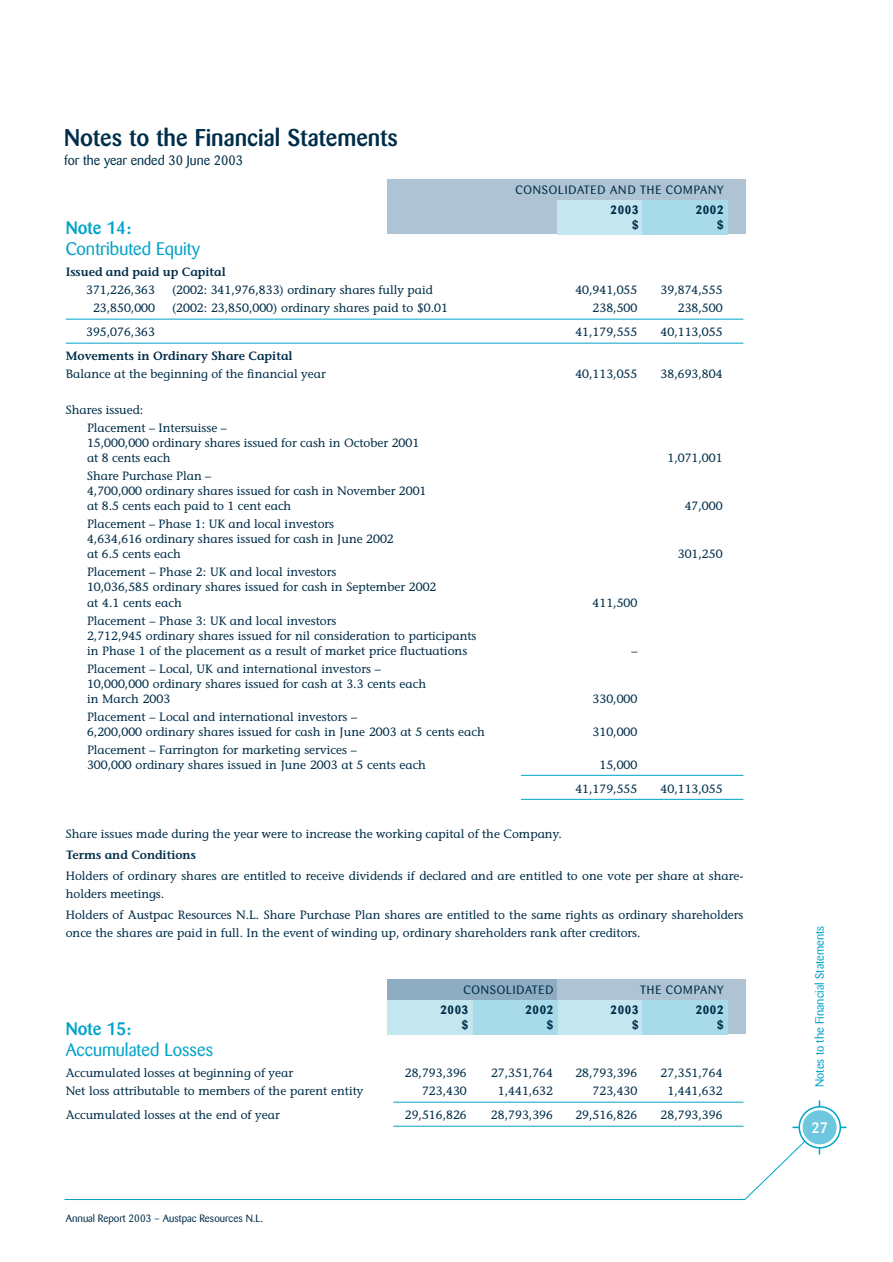
<style>
.page{position:relative;width:893px;height:1262px;background:#fff}
.page>*{position:absolute;margin:0;border:0;box-sizing:border-box;transform-origin:0 0}
.t1{font:500 24px "Barmeno";color:#002e4a}
.t2{font:18px "Barmeno";color:#00a3c9}
.t3{font:500 18px "Barmeno";color:#00a3c9}
.t4{font:500 15px "Barmeno";color:#fff}
.t5{font:13.5px "Barmeno";color:#002e4a}
.t6{font:12px/15px "Stone Informal";color:#002e4a}
.t7{font:600 12px "Stone Informal";color:#002e4a}
.t8{font:12px "Barmeno";letter-spacing:.075em;color:#002e4a}
.t9{font:700 12px "Barmeno";letter-spacing:.055em;color:#002e4a}
.t10{font:12px "Barmeno";color:#00a3c9}
.t11{font:10.5px "Barmeno";color:#002e4a}
</style>
<div class="page">
<svg style="left:64px;top:1126px;width:756px;height:74px"></svg>
<svg style="left:792px;top:1100px;width:54px;height:54px"></svg>
<div style="left:387px;top:179px;width:359px;height:55px;background:#aec4d5"></div>
<div style="left:557px;top:200px;width:85px;height:34px;background:#c4e6ee"></div>
<div style="left:642px;top:200px;width:86px;height:34px;background:#a8dbe9"></div>
<hr style="left:66px;top:319px;width:677px;height:1px;background:#00a3c9">
<hr style="left:66px;top:343px;width:677px;height:1px;background:#00a3c9">
<hr style="left:521px;top:775px;width:222px;height:1px;background:#00a3c9">
<hr style="left:521px;top:799px;width:222px;height:1px;background:#00a3c9">
<div style="left:387px;top:979px;width:170px;height:55px;background:#8eadc2"></div>
<div style="left:557px;top:979px;width:189px;height:55px;background:#aec4d5"></div>
<div style="left:557px;top:1000px;width:85px;height:34px;background:#c4e6ee"></div>
<div style="left:642px;top:1000px;width:86px;height:34px;background:#a8dbe9"></div>
<div style="left:472px;top:1000px;width:85px;height:34px;background:#a8dbe9"></div>
<div style="left:387px;top:1000px;width:85px;height:34px;background:#c4e6ee"></div>
<hr style="left:393px;top:1101px;width:350px;height:1px;background:#00a3c9">
<hr style="left:393px;top:1125px;width:350px;height:1px;background:#00a3c9">
<h1 class="t1" style="left:64px;top:128px;width:335px">Notes to the Financial Statements</h1>
<p class="t5" style="left:64px;top:155px;width:180px">for the year ended 30 June 2003</p>
<p class="t8" style="left:515px;top:185px;width:209px">CONSOLIDATED AND THE COMPANY</p>
<p class="t9" style="left:610px;top:204px;width:29px">2003</p>
<p class="t9" style="left:695px;top:204px;width:29px">2002</p>
<p class="t9" style="left:632px;top:219px;width:8px">$</p>
<p class="t9" style="left:717px;top:219px;width:8px">$</p>
<h2 class="t3" style="left:66px;top:220px;width:67px">Note 14:</h2>
<h2 class="t2" style="left:66px;top:241px;width:136px">Contributed Equity</h2>
<p class="t7" style="left:66px;top:267px;width:162px">Issued and paid up Capital</p>
<p class="t6" style="left:86px;top:284px;width:70px">371,226,363</p>
<p class="t6" style="left:172px;top:284px;width:262px">(2002: 341,976,833) ordinary shares fully paid</p>
<p class="t6" style="left:575px;top:284px;width:63px">40,941,055</p>
<p class="t6" style="left:660px;top:284px;width:63px">39,874,555</p>
<p class="t6" style="left:93px;top:302px;width:63px">23,850,000</p>
<p class="t6" style="left:172px;top:302px;width:277px">(2002: 23,850,000) ordinary shares paid to $0.01</p>
<p class="t6" style="left:592px;top:302px;width:46px">238,500</p>
<p class="t6" style="left:677px;top:302px;width:46px">238,500</p>
<p class="t6" style="left:86px;top:326px;width:70px">395,076,363</p>
<p class="t6" style="left:575px;top:326px;width:63px">41,179,555</p>
<p class="t6" style="left:660px;top:326px;width:63px">40,113,055</p>
<p class="t7" style="left:66px;top:351px;width:228px">Movements in Ordinary Share Capital</p>
<p class="t6" style="left:66px;top:368px;width:261px">Balance at the beginning of the financial year</p>
<p class="t6" style="left:575px;top:368px;width:63px">40,113,055</p>
<p class="t6" style="left:660px;top:368px;width:63px">38,693,804</p>
<p class="t6" style="left:87px;top:402px;width:141px;line-height:18px;text-indent:-21px">Shares issued:<br>Placement – Intersuisse –</p>
<p class="t6" style="left:87px;top:437px;width:334px">15,000,000 ordinary shares issued for cash in October 2001 at 8 cents each</p>
<p class="t6" style="left:667px;top:452px;width:57px">1,071,001</p>
<p class="t6" style="left:87px;top:470px;width:341px">Share Purchase Plan –<br>4,700,000 ordinary shares issued for cash in November 2001 at 8.5 cents each paid to 1 cent each</p>
<p class="t6" style="left:87px;top:518px;width:308px">Placement – Phase 1: UK and local investors<br>4,634,616 ordinary shares issued for cash in June 2002 at 6.5 cents each</p>
<p class="t6" style="left:87px;top:566px;width:351px">Placement – Phase 2: UK and local investors<br>10,036,585 ordinary shares issued for cash in September 2002 at 4.1 cents each</p>
<p class="t6" style="left:87px;top:614px;width:391px">Placement – Phase 3: UK and local investors<br>2,712,945 ordinary shares issued for nil consideration to participants in Phase 1 of the placement as a result of market price fluctuations</p>
<p class="t6" style="left:87px;top:662px;width:340px">Placement – Local, UK and international investors –<br>10,000,000 ordinary shares issued for cash at 3.3 cents each in March 2003</p>
<p class="t6" style="left:87px;top:710px;width:399px">Placement – Local and international investors –<br>6,200,000 ordinary shares issued for cash in June 2003 at 5 cents each</p>
<p class="t6" style="left:87px;top:743px;width:340px">Placement – Farrington for marketing services –<br>300,000 ordinary shares issued in June 2003 at 5 cents each</p>
<p class="t6" style="left:592px;top:596px;width:46px">411,500</p>
<p class="t6" style="left:631px;top:644px;width:7px">–</p>
<p class="t6" style="left:592px;top:692px;width:46px">330,000</p>
<p class="t6" style="left:592px;top:725px;width:46px">310,000</p>
<p class="t6" style="left:575px;top:753px;width:63px;line-height:24px;text-align:right">15,000<br>41,179,555</p>
<p class="t6" style="left:684px;top:500px;width:39px">47,000</p>
<p class="t6" style="left:677px;top:548px;width:46px">301,250</p>
<p class="t6" style="left:660px;top:782px;width:63px">40,113,055</p>
<p class="t6" style="left:66px;top:827px;width:497px">Share issues made during the year were to increase the working capital of the Company.</p>
<p class="t7" style="left:66px;top:849px;width:132px">Terms and Conditions</p>
<p class="t6" style="left:66px;top:867px;width:679px;line-height:18px">Holders of ordinary shares are entitled to receive dividends if declared and are entitled to one vote per share at share&shy;holders meetings.</p>
<p class="t6" style="left:66px;top:906px;width:679px;line-height:18px">Holders of Austpac Resources N.L. Share Purchase Plan shares are entitled to the same rights as ordinary shareholders once the shares are paid in full. In the event of winding up, ordinary shareholders rank after creditors.</p>
<p class="t8" style="left:463px;top:985px;width:91px">CONSOLIDATED</p>
<p class="t8" style="left:640px;top:985px;width:85px">THE COMPANY</p>
<p class="t9" style="left:440px;top:1004px;width:29px">2003</p>
<p class="t9" style="left:525px;top:1004px;width:29px">2002</p>
<p class="t9" style="left:610px;top:1004px;width:29px">2003</p>
<p class="t9" style="left:695px;top:1004px;width:29px">2002</p>
<p class="t9" style="left:462px;top:1019px;width:8px">$</p>
<p class="t9" style="left:547px;top:1019px;width:8px">$</p>
<p class="t9" style="left:632px;top:1019px;width:8px">$</p>
<p class="t9" style="left:717px;top:1019px;width:8px">$</p>
<h2 class="t3" style="left:66px;top:1021px;width:67px">Note 15:</h2>
<h2 class="t2" style="left:66px;top:1042px;width:149px">Accumulated Losses</h2>
<p class="t6" style="left:66px;top:1067px;width:229px">Accumulated losses at beginning of year</p>
<p class="t6" style="left:405px;top:1067px;width:63px">28,793,396</p>
<p class="t6" style="left:491px;top:1067px;width:63px">27,351,764</p>
<p class="t6" style="left:575px;top:1067px;width:63px">28,793,396</p>
<p class="t6" style="left:660px;top:1067px;width:63px">27,351,764</p>
<p class="t6" style="left:66px;top:1085px;width:299px">Net loss attributable to members of the parent entity</p>
<p class="t6" style="left:422px;top:1085px;width:46px">723,430</p>
<p class="t6" style="left:498px;top:1085px;width:57px">1,441,632</p>
<p class="t6" style="left:592px;top:1085px;width:46px">723,430</p>
<p class="t6" style="left:667px;top:1085px;width:57px">1,441,632</p>
<p class="t6" style="left:66px;top:1109px;width:216px">Accumulated losses at the end of year</p>
<p class="t6" style="left:405px;top:1109px;width:63px">29,516,826</p>
<p class="t6" style="left:491px;top:1109px;width:63px">28,793,396</p>
<p class="t6" style="left:575px;top:1109px;width:63px">29,516,826</p>
<p class="t6" style="left:660px;top:1109px;width:63px">28,793,396</p>
<p class="t11" style="left:66px;top:1213px;width:199px">Annual Report 2003 – Austpac Resources N.L.</p>
<p class="t10" style="left:814px;top:1087px;width:163px;rotate:-90deg">Notes to the Financial Statements</p>
<p class="t4" style="left:811px;top:1121px;width:18px">27</p>
</div>
